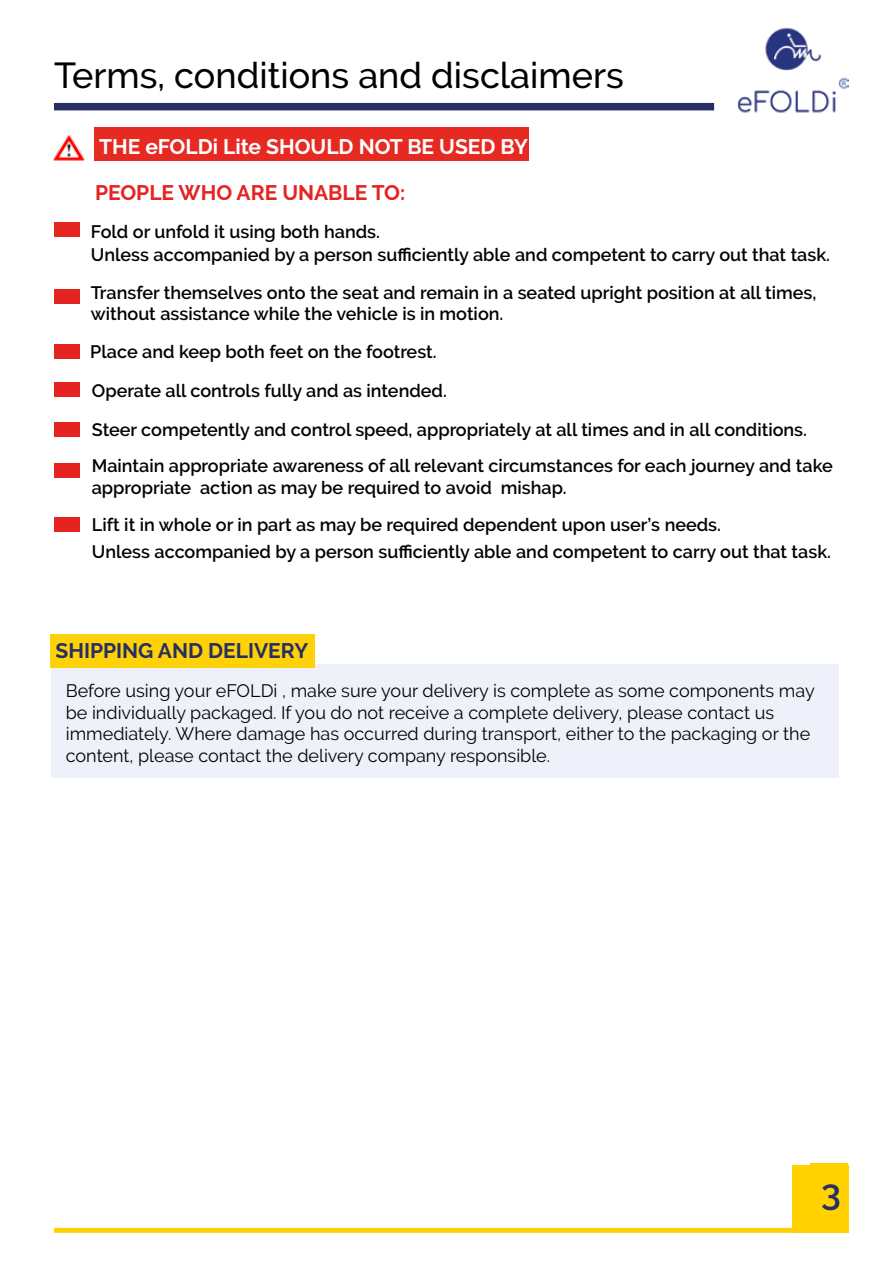
<style>
.page{position:relative;width:893px;height:1263px;background:#fff}
.page>*{position:absolute;margin:0;border:0;box-sizing:border-box;transform-origin:0 0}
.t1{font:500 36px "Raleway";color:#000}
.t2{font:600 36px "Raleway";color:#262e64}
.t3{font:700 21px "Raleway";color:#fff}
.t4{font:700 21px "Raleway";color:#e52321}
.t5{font:700 21px "Raleway";color:#252f63}
.t6{font:600 18px/21.6px "Raleway";color:#020203}
.t7{font:18px/21.6px "Raleway";color:#020203}
.t8{font:600 18px/21.6px "Raleway";color:#040304}
</style>
<div class="page">
<img style="left:737px;top:27px;width:111px;height:86px">
<div style="left:792px;top:1165px;width:56px;height:68px;background:#ffd200"></div>
<hr style="left:54px;top:1230px;width:785px;height:3px;background:#ffd200">
<div style="left:94px;top:128px;width:434px;height:33px;background:#e62a22"></div>
<div style="left:810px;top:1163px;width:38px;height:68px;background:#ffd200"></div>
<img style="left:54px;top:136px;width:31px;height:25px">
<div style="left:54px;top:222px;width:26px;height:15px;background:#e52722"></div>
<div style="left:54px;top:290px;width:26px;height:14px;background:#e52321"></div>
<div style="left:54px;top:344px;width:26px;height:14px;background:#e52321"></div>
<div style="left:54px;top:382px;width:26px;height:14px;background:#e52321"></div>
<div style="left:54px;top:422px;width:26px;height:15px;background:#e52321"></div>
<div style="left:54px;top:463px;width:26px;height:14px;background:#e52321"></div>
<div style="left:54px;top:517px;width:26px;height:15px;background:#e52321"></div>
<hr style="left:54px;top:1228px;width:785px;height:3px;background:#ffd100">
<div style="left:51px;top:664px;width:788px;height:114px;background:#eef1f9"></div>
<div style="left:51px;top:634px;width:264px;height:33px;background:#ffd208"></div>
<div style="left:54px;top:103px;width:660px;height:7px;background:#262e64"></div>
<h1 class="t1" style="left:54px;top:54px;width:571px">Terms, conditions and disclaimers</h1>
<p class="t3" style="left:99px;top:134px;width:431px">THE eFOLDi Lite SHOULD NOT BE USED BY</p>
<p class="t4" style="left:95px;top:181px;width:312px">PEOPLE WHO ARE UNABLE TO:</p>
<p class="t6" style="left:91px;top:221px;width:291px">Fold or unfold it using both hands.</p>
<p class="t6" style="left:91px;top:244px;width:741px">Unless accompanied by a person sufficiently able and competent to carry out that task.</p>
<p class="t6" style="left:91px;top:281px;width:727px">Transfer themselves onto the seat and remain in a seated upright position at all times, without assistance while the vehicle is in motion.</p>
<p class="t6" style="left:90px;top:340px;width:348px">Place and keep both feet on the footrest.</p>
<p class="t6" style="left:92px;top:380px;width:357px">Operate all controls fully and as intended.</p>
<p class="t6" style="left:92px;top:419px;width:717px">Steer competently and control speed, appropriately at all times and in all conditions.</p>
<p class="t8" style="left:92px;top:455px;width:742px">Maintain appropriate awareness of all relevant circumstances for each journey and take appropriate action as may be required to avoid mishap.</p>
<p class="t6" style="left:92px;top:511px;width:741px;line-height:27.6px">Lift it in whole or in part as may be required dependent upon user’s needs.<br>Unless accompanied by a person sufficiently able and competent to carry out that task.</p>
<p class="t5" style="left:56px;top:638px;width:254px">SHIPPING AND DELIVERY</p>
<p class="t7" style="left:66px;top:680px;width:750px">Before using your eFOLDi , make sure your delivery is complete as some components may be individually packaged. If you do not receive a complete delivery, please contact us immediately. Where damage has occurred during transport, either to the packaging or the content, please contact the delivery company responsible.</p>
<h1 class="t2" style="left:821px;top:1171px;width:21px">3</h1>
<h1 class="t2" style="left:810px;top:1173px;width:21px">3</h1>
</div>
